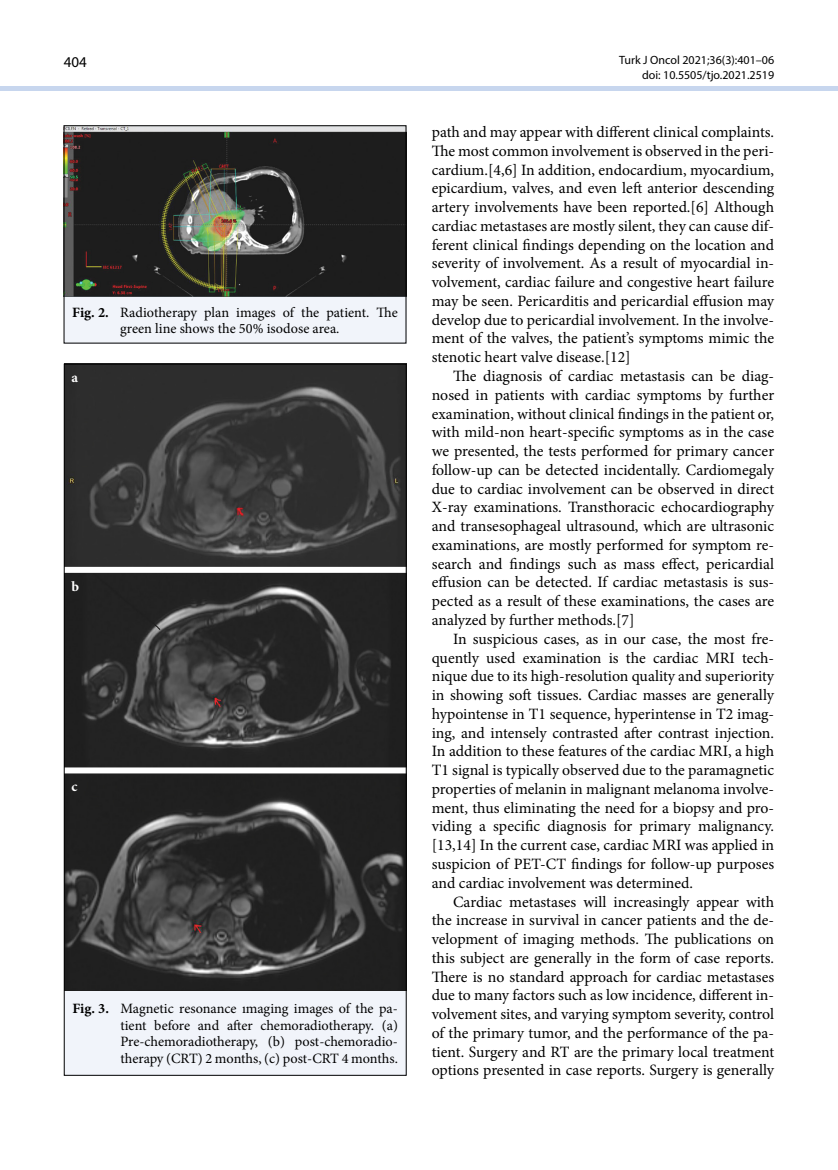
<style>
.page{position:relative;width:838px;height:1170px;background:#fff}
.page>*{position:absolute;margin:0;border:0;box-sizing:border-box;transform-origin:0 0}
.t1{font:15.75px/18.8px "Minion Pro";color:#000;text-align:justify}
.t2{font:15px "Myriad Pro";color:#000}
.t3{font:14.25px/16.5px "Minion Pro";color:#000;text-align:justify}
.t4{font:700 14.25px "Minion Pro";color:#fff}
.t5{font:12px/14.4px "Myriad Pro";color:#000;text-align:right}
.s1{font-weight:700}
</style>
<div class="page">
<hr style="left:0;top:86px;width:838px;height:4px;background:#c7d6ee">
<div style="left:64px;top:990px;width:342px;height:85px;background:#f1f4fa"></div>
<img style="left:66px;top:366px;width:338px;height:624px">
<div style="left:64px;top:567px;width:342px;height:6px;background:#fff"></div>
<div style="left:64px;top:767px;width:342px;height:6px;background:#fff"></div>
<div style="left:64px;top:297px;width:342px;height:46px;background:#f1f4fa"></div>
<img style="left:66px;top:127px;width:338px;height:170px">
<div style="left:64px;top:125px;width:342px;height:218px;border:1px solid #000"></div>
<p class="t2" style="left:64px;top:52px;width:25px">404</p>
<p class="t5" style="left:619px;top:53px;width:157px">Turk J Oncol 2021;36(3):401–06 doi: 10.5505/tjo.2021.2519</p>
<p class="t3" style="left:120px;top:304px;width:279px;text-indent:-48px"><span class="s1">Fig. 2.</span> Radiotherapy plan images of the patient. The green line shows the 50% isodose area.</p>
<p class="t4" style="left:71px;top:367px;width:8px">a</p>
<p class="t4" style="left:71px;top:576px;width:9px">b</p>
<p class="t4" style="left:71px;top:776px;width:8px">c</p>
<p class="t3" style="left:120px;top:1000px;width:279px;text-indent:-48px"><span class="s1">Fig. 3.</span> Magnetic resonance ımaging images of the pa&shy;tient before and after chemoradiotherapy. (a)<br>Pre-chemoradiotherapy, (b) post-chemoradio&shy;therapy (CRT) 2 months, (c) post-CRT 4 months.</p>
<p class="t1" style="left:432px;top:123px;width:344px">path and may appear with different clinical complaints.<br>The most common involvement is observed in the peri&shy;cardium.[4,6] In addition, endocardium, myocardium, epicardium, valves, and even left anterior descending artery involvements have been reported.[6] Although cardiac metastases are mostly silent, they can cause dif&shy;ferent clinical findings depending on the location and severity of involvement. As a result of myocardial in&shy;volvement, cardiac failure and congestive heart failure may be seen. Pericarditis and pericardial effusion may develop due to pericardial involvement. In the involve&shy;ment of the valves, the patient’s symptoms mimic the stenotic heart valve disease.[12]</p>
<p class="t1" style="left:432px;top:366px;width:344px;text-indent:21px">The diagnosis of cardiac metastasis can be diag&shy;nosed in patients with cardiac symptoms by further examination, without clinical findings in the patient or, with mild-non heart-specific symptoms as in the case we presented, the tests performed for primary cancer follow-up can be detected incidentally. Cardiomegaly due to cardiac involvement can be observed in direct X-ray examinations. Transthoracic echocardiography and transesophageal ultrasound, which are ultrasonic examinations, are mostly performed for symptom re&shy;search and findings such as mass effect, pericardial effusion can be detected. If cardiac metastasis is sus&shy;pected as a result of these examinations, the cases are analyzed by further methods.[7]</p>
<p class="t1" style="left:432px;top:629px;width:344px;text-indent:21px">In suspicious cases, as in our case, the most fre&shy;quently used examination is the cardiac MRI tech&shy;nique due to its high-resolution quality and superiority in showing soft tissues. Cardiac masses are generally hypointense in T1 sequence, hyperintense in T2 imag&shy;ing, and intensely contrasted after contrast injection.<br>In addition to these features of the cardiac MRI, a high T1 signal is typically observed due to the paramagnetic properties of melanin in malignant melanoma involve&shy;ment, thus eliminating the need for a biopsy and pro&shy;viding a specific diagnosis for primary malignancy. [13,14] In the current case, cardiac MRI was applied in suspicion of PET-CT findings for follow-up purposes and cardiac involvement was determined.</p>
<p class="t1" style="left:432px;top:892px;width:344px;text-indent:21px">Cardiac metastases will increasingly appear with the increase in survival in cancer patients and the de&shy;velopment of imaging methods. The publications on this subject are generally in the form of case reports.<br>There is no standard approach for cardiac metastases due to many factors such as low incidence, different in&shy;volvement sites, and varying symptom severity, control of the primary tumor, and the performance of the pa&shy;tient. Surgery and RT are the primary local treatment options presented in case reports. Surgery is generally</p>
</div>
